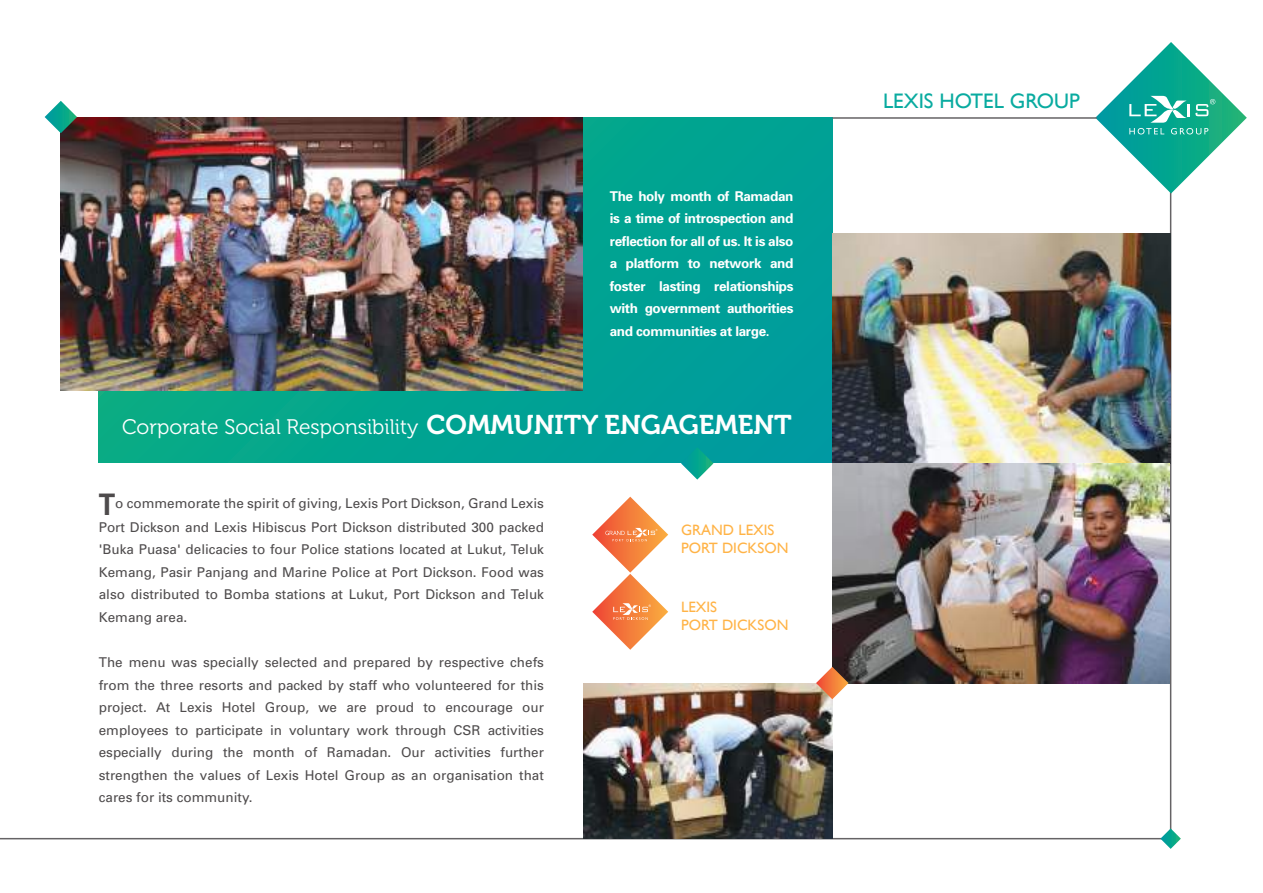
<style>
.page{position:relative;width:1263px;height:893px;background:#fff}
.page>*{position:absolute;margin:0;border:0;box-sizing:border-box;transform-origin:0 0}
.t1{font:21px "Museo 300";color:#fff}
.t2{font:21px "Gill Sans";color:#09aba0}
.t3{font:15px/18px "Gill Sans";color:#ffb346}
.t4{font:13.5px/22.5px "Univers";color:#4e4b4c;text-align:justify}
.t5{font:700 13.5px/22.5px "Univers";letter-spacing:-.025em;color:#fff;text-align:justify}
.s1{font-family:"Museo 700";font-size:27px}
.s2{font-weight:700;font-size:29.7px}
</style>
<div class="page">
<div style="left:99px;top:117px;width:733px;height:346px;background:#00a391"></div>
<img style="left:61px;top:117px;width:521px;height:63px">
<svg style="left:45px;top:101px;width:32px;height:32px"></svg>
<img style="left:0;top:180px;width:1172px;height:660px">
<svg style="left:1160px;top:828px;width:21px;height:21px"></svg>
<img style="left:832px;top:233px;width:339px;height:450px">
<img style="left:584px;top:683px;width:248px;height:156px">
<svg style="left:681px;top:447px;width:32px;height:33px"></svg>
<svg style="left:816px;top:667px;width:32px;height:32px"></svg>
<hr style="left:832px;top:117px;width:265px;height:2px;background:#656365">
<svg style="left:1095px;top:42px;width:152px;height:151px"></svg>
<svg style="left:592px;top:497px;width:76px;height:153px"></svg>
<p class="t5" style="left:610px;top:184px;width:185px">The holy month of Ramadan is a time of introspection and reflection for all of us. It is also a platform to network and foster lasting relationships with government authorities and communities at large.</p>
<h1 class="t1" style="left:122px;top:415px;width:671px">Corporate Social Responsibility <span class="s1">COMMUNITY ENGAGEMENT</span></h1>
<p class="t4" style="left:99px;top:491px;width:447px;line-height:24px"><span class="s2">T</span>o commemorate the spirit of giving, Lexis Port Dickson, Grand Lexis<br>Port Dickson and Lexis Hibiscus Port Dickson distributed 300 packed</p>
<p class="t4" style="left:99px;top:538px;width:447px">'Buka Puasa' delicacies to four Police stations located at Lukut, Teluk Kemang, Pasir Panjang and Marine Police at Port Dickson. Food was also distributed to Bomba stations at Lukut, Port Dickson and Teluk Kemang area.</p>
<p class="t4" style="left:99px;top:651px;width:447px">The menu was specially selected and prepared by respective chefs from the three resorts and packed by staff who volunteered for this project. At Lexis Hotel Group, we are proud to encourage our employees to participate in voluntary work through CSR activities especially during the month of Ramadan. Our activities further strengthen the values of Lexis Hotel Group as an organisation that cares for its community.</p>
<p class="t3" style="left:681px;top:520px;width:109px">GRAND LEXIS<br>PORT DICKSON</p>
<p class="t3" style="left:681px;top:598px;width:109px">LEXIS<br>PORT DICKSON</p>
<h1 class="t2" style="left:883px;top:89px;width:198px">LEXIS HOTEL GROUP</h1>
</div>
